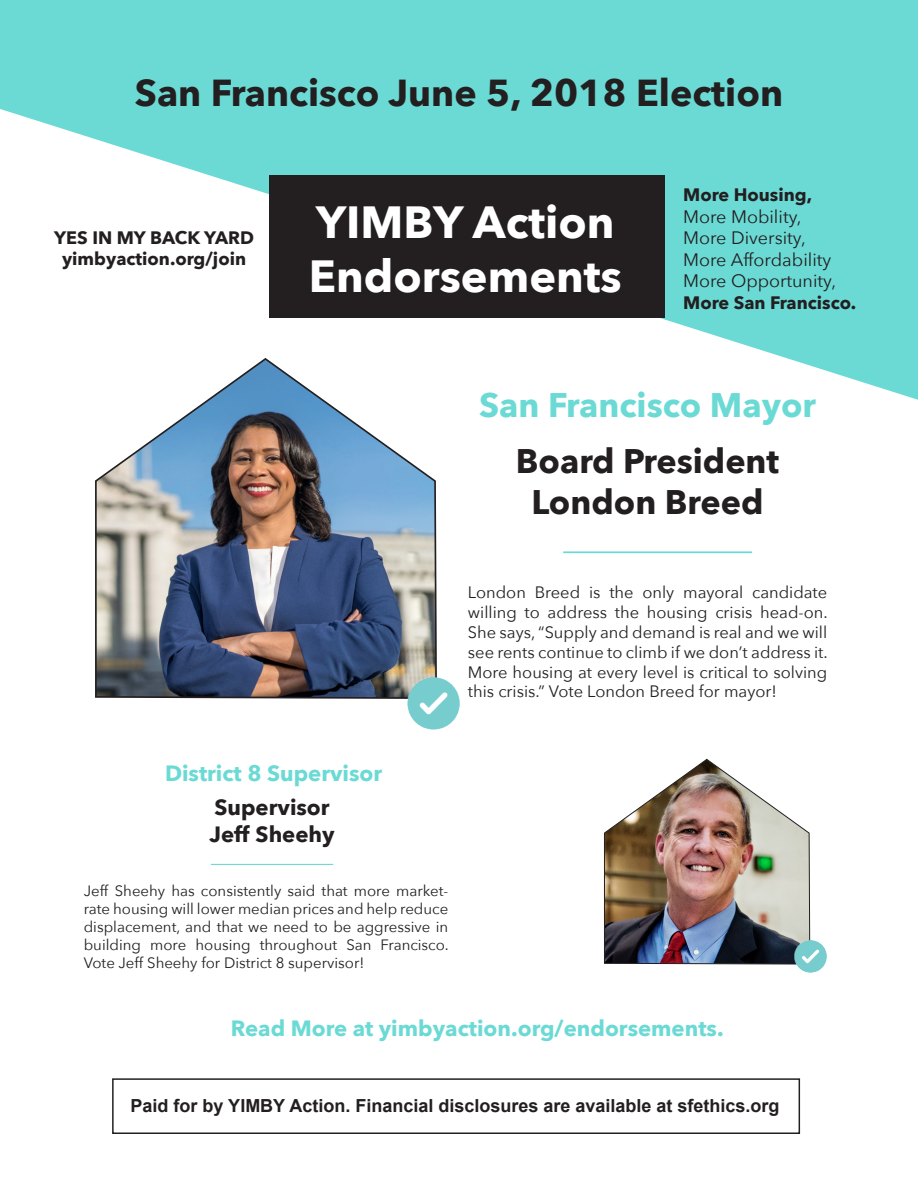
<style>
.page{position:relative;width:918px;height:1188px;background:#fff}
.page>*{position:absolute;margin:0;border:0;box-sizing:border-box;transform-origin:0 0}
.t1{font:700 45px "Avenir Next";color:#fff}
.t2{font:700 37.5px "Avenir Next";color:#231f20}
.t3{font:700 34.05px "Avenir Next";color:#231f20}
.t4{font:700 34.05px "Avenir Next";color:#6bdad5}
.t5{font:700 22.05px "Avenir Next";color:#6bdad5}
.t6{font:700 22.05px "Avenir Next";color:#231f20}
.t7{font:700 18px "Arial";color:#231f20}
.t8{font:700 18px "Avenir Next";color:#231f20}
.t9{font:18px "Avenir Next";color:#231f20}
.t10{font:16.5px/19.8px "Avenir Next";color:#231f20;text-align:justify}
.t11{font:15px/18px "Avenir Next";color:#231f20;text-align:justify}
</style>
<div class="page">
<svg style="left:0;top:0;width:918px;height:400px;fill:#6bdad5"></svg>
<div style="left:269px;top:175px;width:396px;height:143px;background:#231f20"></div>
<img style="left:94px;top:357px;width:344px;height:343px">
<hr style="left:563px;top:551px;width:189px;height:2px;background:#6bdad5">
<img style="left:408px;top:678px;width:52px;height:52px">
<img style="left:604px;top:758px;width:207px;height:207px">
<img style="left:794px;top:941px;width:32px;height:32px">
<hr style="left:211px;top:864px;width:122px;height:1px;background:#6bdad5">
<div style="left:112px;top:1078px;width:688px;height:56px;border:2px solid #231f20"></div>
<p class="t2" style="left:135px;top:61px;width:650px">San Francisco June 5, 2018 Election</p>
<p class="t8" style="left:54px;top:222px;width:201px">YES IN MY BACK YARD</p>
<p class="t8" style="left:62px;top:243px;width:186px">yimbyaction.org/join</p>
<p class="t1" style="left:316px;top:183px;width:300px">YIMBY Action</p>
<p class="t1" style="left:309px;top:237px;width:314px">Endorsements</p>
<p class="t8" style="left:683px;top:179px;width:130px">More Housing,</p>
<p class="t9" style="left:683px;top:201px;width:120px">More Mobility,</p>
<p class="t9" style="left:683px;top:223px;width:124px">More Diversity,</p>
<p class="t9" style="left:683px;top:244px;width:150px">More Affordability</p>
<p class="t9" style="left:683px;top:266px;width:154px">More Opportunity,</p>
<p class="t8" style="left:683px;top:287px;width:175px">More San Francisco.</p>
<p class="t4" style="left:479px;top:375px;width:339px">San Francisco Mayor</p>
<p class="t3" style="left:516px;top:431px;width:265px">Board President</p>
<p class="t3" style="left:532px;top:472px;width:233px">London Breed</p>
<p class="t10" style="left:468px;top:582px;width:361px">London Breed is the only mayoral candidate willing to address the housing crisis head-on.<br>She says, “Supply and demand is real and we will see rents continue to climb if we don’t address it.<br>More housing at every level is critical to solving this crisis.” Vote London Breed for mayor!</p>
<p class="t5" style="left:165px;top:754px;width:219px">District 8 Supervisor</p>
<p class="t6" style="left:215px;top:788px;width:117px">Supervisor</p>
<p class="t6" style="left:209px;top:815px;width:127px">Jeff Sheehy</p>
<p class="t11" style="left:84px;top:881px;width:366px">Jeff Sheehy has consistently said that more market&shy;rate housing will lower median prices and help reduce displacement, and that we need to be aggressive in building more housing throughout San Francisco.<br>Vote Jeff Sheehy for District 8 supervisor!</p>
<p class="t5" style="left:231px;top:1009px;width:494px">Read More at yimbyaction.org/endorsements.</p>
<p class="t7" style="left:131px;top:1094px;width:650px">Paid for by YIMBY Action. Financial disclosures are available at sfethics.org</p>
</div>
